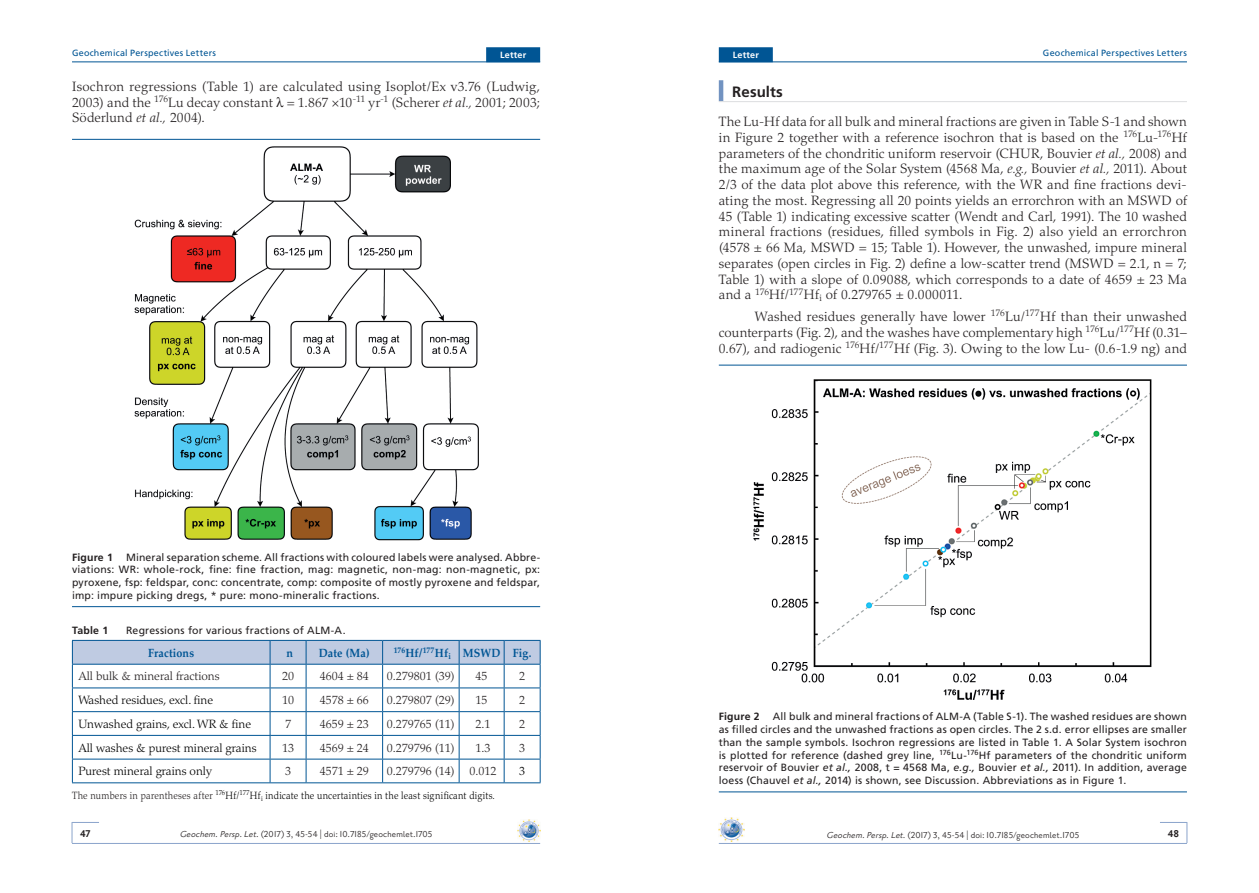
<style>
.page{position:relative;width:1259px;height:893px;background:#fff}
.page>*{position:absolute;margin:0;border:0;box-sizing:border-box;transform-origin:0 0}
.Titre_0_0{font:700 15px "Frutiger LT";color:#231f20}
.Texte_début{font:300 13.5px/15.8px "Palatino LT";letter-spacing:.01em;color:#231f20;text-align:justify}
.Texte_courant{font:300 13.5px/15.8px "Palatino LT";letter-spacing:.005em;color:#231f20;text-align:justify}
._3d_TAB_texte_COURAN{font:300 12px "Palatino LT";color:#231f20}
._3d_TAB_texte_COURAN-2{font:300 12px "Palatino LT";color:#000}
._3c_Tableau_TËTE{font:700 12px "Palatino LT";letter-spacing:.01em;color:#005594;scale:.9 1}
.t1{font:700 12px "Priori San";color:#231f20}
._5aa_Figure___trame{font:10.5px/12.8px "Frutiger LT";letter-spacing:.015em;color:#231f20;text-align:justify}
.t2{font:10.5px "Priori San";letter-spacing:.015em;color:#231f20}
._3f_TAB_notes_7x8_5{font:300 10.5px "Palatino LT";letter-spacing:.02em;color:#000;scale:.9 1}
._5b_TABLE_titre_-_fi{font:10.5px "Frutiger LT";letter-spacing:.015em;color:#231f20}
._5b_TABLE_titre_-_fi-2{font:700 10.5px "Frutiger LT";letter-spacing:.02em;color:#231f20}
.t3{font:9px "Frutiger LT";letter-spacing:.025em;color:#005594}
.t4{font:700 9px "Frutiger LT";letter-spacing:.025em;color:#fff}
._3c_Tableau_TËTE-2{font:700 8.4px "Palatino LT";letter-spacing:.01em;color:#005594;scale:.9 1}
.s1{font-style:italic}
.s2{font-weight:700}
.s3{font-size:12px}
.s4{color:#231f20}
</style>
<div class="page">
<hr style="left:72px;top:62px;width:468px;height:1px;background:#005594">
<div style="left:486px;top:47px;width:54px;height:15px;background:#005594"></div>
<hr style="left:719px;top:62px;width:468px;height:1px;background:#005594">
<div style="left:719px;top:47px;width:54px;height:15px;background:#005594"></div>
<hr style="left:72px;top:843px;width:468px;height:1px;background:#8aa4cb">
<svg style="left:72px;top:822px;width:27px;height:21px"></svg>
<hr style="left:719px;top:843px;width:468px;height:1px;background:#8aa4cb">
<svg style="left:1160px;top:822px;width:27px;height:21px"></svg>
<img style="left:517px;top:819px;width:23px;height:23px">
<img style="left:719px;top:817px;width:25px;height:25px">
<hr style="left:72px;top:139px;width:468px;height:1px;background:#005594">
<hr style="left:72px;top:606px;width:468px;height:1px;background:#005594">
<img style="left:134px;top:146px;width:345px;height:395px">
<hr style="left:72px;top:782px;width:198px;height:1px;background:#005594">
<hr style="left:270px;top:782px;width:36px;height:1px;background:#005594">
<hr style="left:306px;top:782px;width:76px;height:1px;background:#005594">
<hr style="left:382px;top:782px;width:77px;height:1px;background:#005594">
<hr style="left:459px;top:782px;width:45px;height:1px;background:#005594">
<hr style="left:504px;top:782px;width:36px;height:1px;background:#005594">
<svg style="left:72px;top:640px;width:469px;height:142px"></svg>
<hr style="left:72px;top:664px;width:198px;height:1px;background:#005594">
<hr style="left:270px;top:664px;width:36px;height:1px;background:#005594">
<hr style="left:306px;top:664px;width:76px;height:1px;background:#005594">
<hr style="left:382px;top:664px;width:77px;height:1px;background:#005594">
<hr style="left:459px;top:664px;width:45px;height:1px;background:#005594">
<hr style="left:504px;top:664px;width:36px;height:1px;background:#005594">
<hr style="left:719px;top:80px;width:4px;height:21px;background:#7293c1">
<hr style="left:719px;top:101px;width:468px;height:1px;background:#dcdddf">
<hr style="left:719px;top:365px;width:468px;height:1px;background:#005594">
<hr style="left:719px;top:791px;width:468px;height:1px;background:#005594">
<img style="left:753px;top:379px;width:399px;height:321px">
<p class="t3" style="left:72px;top:48px;width:146px">Geochemical Perspectives Letters</p>
<p class="t4" style="left:500px;top:49px;width:28px">Letter</p>
<p class="t4" style="left:732px;top:49px;width:28px">Letter</p>
<p class="t3" style="left:1043px;top:48px;width:146px">Geochemical Perspectives Letters</p>
<p class="Texte_courant" style="left:72px;top:79px;width:470px">Isochron regressions (Table 1) are calculated using Isoplot/Ex v3.76 (Ludwig, 2003) and the <sup>176</sup>Lu decay constant = 1.867 ×10<sup>-11</sup> yr<sup>-1</sup> (Scherer <span class="s1">et al.,</span> 2001; 2003; Söderlund <span class="s1">et al.,</span> 2004).</p>
<p class="_5aa_Figure___trame" style="left:72px;top:550px;width:470px"><span class="s2">Figure 1</span> Mineral separation scheme. All fractions with coloured labels were analysed. Abbre&shy;viations: WR: whole-rock, fine: fine fraction, mag: magnetic, non-mag: non-magnetic, px: pyroxene, fsp: feldspar, conc: concentrate, comp: composite of mostly pyroxene and feldspar, imp: impure picking dregs, * pure: mono-mineralic fractions.</p>
<p class="_5b_TABLE_titre_-_fi-2" style="left:72px;top:624px;width:38px">Table 1</p>
<p class="_5b_TABLE_titre_-_fi" style="left:126px;top:624px;width:221px">Regressions for various fractions of ALM-A.</p>
<p class="_3c_Tableau_TËTE" style="left:148px;top:646px;width:53px">Fractions</p>
<p class="_3c_Tableau_TËTE" style="left:286px;top:646px;width:9px">n</p>
<p class="_3c_Tableau_TËTE" style="left:319px;top:646px;width:58px">Date (Ma)</p>
<p class="_3c_Tableau_TËTE-2" style="left:394px;top:645px;width:65px">176<span class="s3">Hf/</span>177<span class="s3">Hf</span>i</p>
<p class="_3c_Tableau_TËTE" style="left:463px;top:646px;width:44px">MSWD</p>
<p class="_3c_Tableau_TËTE" style="left:513px;top:646px;width:22px">Fig.</p>
<p class="_3d_TAB_texte_COURAN" style="left:78px;top:669px;width:143px">All bulk &amp; mineral fractions</p>
<p class="_3d_TAB_texte_COURAN" style="left:282px;top:669px;width:13px">20</p>
<p class="_3d_TAB_texte_COURAN" style="left:320px;top:669px;width:51px">4604 ± 84</p>
<p class="_3d_TAB_texte_COURAN" style="left:387px;top:669px;width:69px">0.279801 (39)</p>
<p class="_3d_TAB_texte_COURAN" style="left:476px;top:669px;width:13px">45</p>
<p class="_3d_TAB_texte_COURAN" style="left:519px;top:669px;width:7px">2</p>
<p class="_3d_TAB_texte_COURAN-2" style="left:78px;top:693px;width:136px">Washed residues, excl. fine</p>
<p class="_3d_TAB_texte_COURAN" style="left:282px;top:693px;width:13px">10</p>
<p class="_3d_TAB_texte_COURAN" style="left:320px;top:693px;width:51px">4578 ± 66</p>
<p class="_3d_TAB_texte_COURAN" style="left:387px;top:693px;width:69px">0.279807 (29)</p>
<p class="_3d_TAB_texte_COURAN" style="left:476px;top:693px;width:13px">15</p>
<p class="_3d_TAB_texte_COURAN" style="left:519px;top:693px;width:7px">2</p>
<p class="_3d_TAB_texte_COURAN-2" style="left:78px;top:717px;width:174px">Unwashed grains, excl. WR &amp; fine</p>
<p class="_3d_TAB_texte_COURAN" style="left:285px;top:717px;width:7px">7</p>
<p class="_3d_TAB_texte_COURAN" style="left:320px;top:717px;width:51px">4659 ± 23</p>
<p class="_3d_TAB_texte_COURAN" style="left:387px;top:717px;width:69px">0.279765 (11)</p>
<p class="_3d_TAB_texte_COURAN" style="left:476px;top:717px;width:16px">2.1</p>
<p class="_3d_TAB_texte_COURAN" style="left:519px;top:717px;width:7px">2</p>
<p class="_3d_TAB_texte_COURAN-2" style="left:78px;top:741px;width:180px">All washes &amp; purest mineral grains</p>
<p class="_3d_TAB_texte_COURAN" style="left:282px;top:741px;width:13px">13</p>
<p class="_3d_TAB_texte_COURAN" style="left:320px;top:741px;width:51px">4569 ± 24</p>
<p class="_3d_TAB_texte_COURAN" style="left:387px;top:741px;width:69px">0.279796 (11)</p>
<p class="_3d_TAB_texte_COURAN" style="left:476px;top:741px;width:16px">1.3</p>
<p class="_3d_TAB_texte_COURAN" style="left:519px;top:741px;width:7px">3</p>
<p class="_3d_TAB_texte_COURAN-2" style="left:78px;top:764px;width:135px">Purest mineral grains only</p>
<p class="_3d_TAB_texte_COURAN" style="left:285px;top:764px;width:7px">3</p>
<p class="_3d_TAB_texte_COURAN" style="left:320px;top:764px;width:51px">4571 ± 29</p>
<p class="_3d_TAB_texte_COURAN" style="left:387px;top:764px;width:69px">0.279796 (14)</p>
<p class="_3d_TAB_texte_COURAN" style="left:470px;top:764px;width:28px">0.012</p>
<p class="_3d_TAB_texte_COURAN-2" style="left:519px;top:764px;width:7px">3</p>
<p class="_3f_TAB_notes_7x8_5" style="left:72px;top:789px;width:471px"><span class="s4">The numbers in parentheses after</span> <sup>176</sup>Hf/<sup>177</sup>Hf<sub>i</sub> indicate the uncertainties in the least significant digits.</p>
<p class="Titre_0_0" style="left:732px;top:83px;width:52px">Results</p>
<p class="Texte_début" style="left:719px;top:114px;width:470px">The Lu-Hf data for all bulk and mineral fractions are given in Table S-1 and shown in Figure 2 together with a reference isochron that is based on the <sup>176</sup>Lu-<sup>176</sup>Hf parameters of the chondritic uniform reservoir (CHUR, Bouvier <span class="s1">et al.,</span> 2008) and the maximum age of the Solar System (4568 Ma, <span class="s1">e.g.,</span> Bouvier <span class="s1">et al.,</span> 2011). About 2/3 of the data plot above this reference, with the WR and fine fractions devi&shy;ating the most. Regressing all 20 points yields an errorchron with an MSWD of 45 (Table 1) indicating excessive scatter (Wendt and Carl, 1991). The 10 washed mineral fractions (residues, filled symbols in Fig. 2) also yield an errorchron (4578 ± 66 Ma, MSWD = 15; Table 1). However, the unwashed, impure mineral separates (open circles in Fig. 2) define a low-scatter trend (MSWD = 2.1, n = 7; Table 1) with a slope of 0.09088, which corresponds to a date of 4659 ± 23 Ma and a <sup>176</sup>Hf/<sup>177</sup>Hf<sub>i</sub> of 0.279765 ± 0.000011.</p>
<p class="Texte_courant" style="left:719px;top:309px;width:470px;text-indent:36px">Washed residues generally have lower <sup>176</sup>Lu/<sup>177</sup>Hf than their unwashed counterparts (Fig. 2), and the washes have complementary high <sup>176</sup>Lu/<sup>177</sup>Hf (0.31– 0.67), and radiogenic <sup>176</sup>Hf/<sup>177</sup>Hf (Fig. 3). Owing to the low Lu- (0.6-1.9 ng) and</p>
<p class="_5aa_Figure___trame" style="left:719px;top:710px;width:470px"><span class="s2">Figure 2</span> All bulk and mineral fractions of ALM-A (Table S-1). The washed residues are shown as filled circles and the unwashed fractions as open circles. The 2 s.d. error ellipses are smaller than the sample symbols. Isochron regressions are listed in Table 1. A Solar System isochron is plotted for reference (dashed grey line, <sup>176</sup>Lu-<sup>176</sup>Hf parameters of the chondritic uniform reservoir of Bouvier <span class="s1">et al.,</span> 2008, t = 4568 Ma, <span class="s1">e.g.,</span> Bouvier <span class="s1">et al.,</span> 2011). In addition, average loess (Chauvel <span class="s1">et al.,</span> 2014) is shown, see Discussion. Abbreviations as in Figure 1.</p>
<p class="t1" style="left:80px;top:827px;width:12px">47</p>
<p class="t2" style="left:180px;top:828px;width:254px"><span class="s1">Geochem.Persp.Let</span>. (2017) 3, 45-54 | doi: 10.7185/geochemlet.1705</p>
<p class="t2" style="left:826px;top:829px;width:254px"><span class="s1">Geochem.Persp.Let</span>. (2017) 3, 45-54 | doi: 10.7185/geochemlet.1705</p>
<p class="t1" style="left:1167px;top:827px;width:13px">48</p>
</div>
